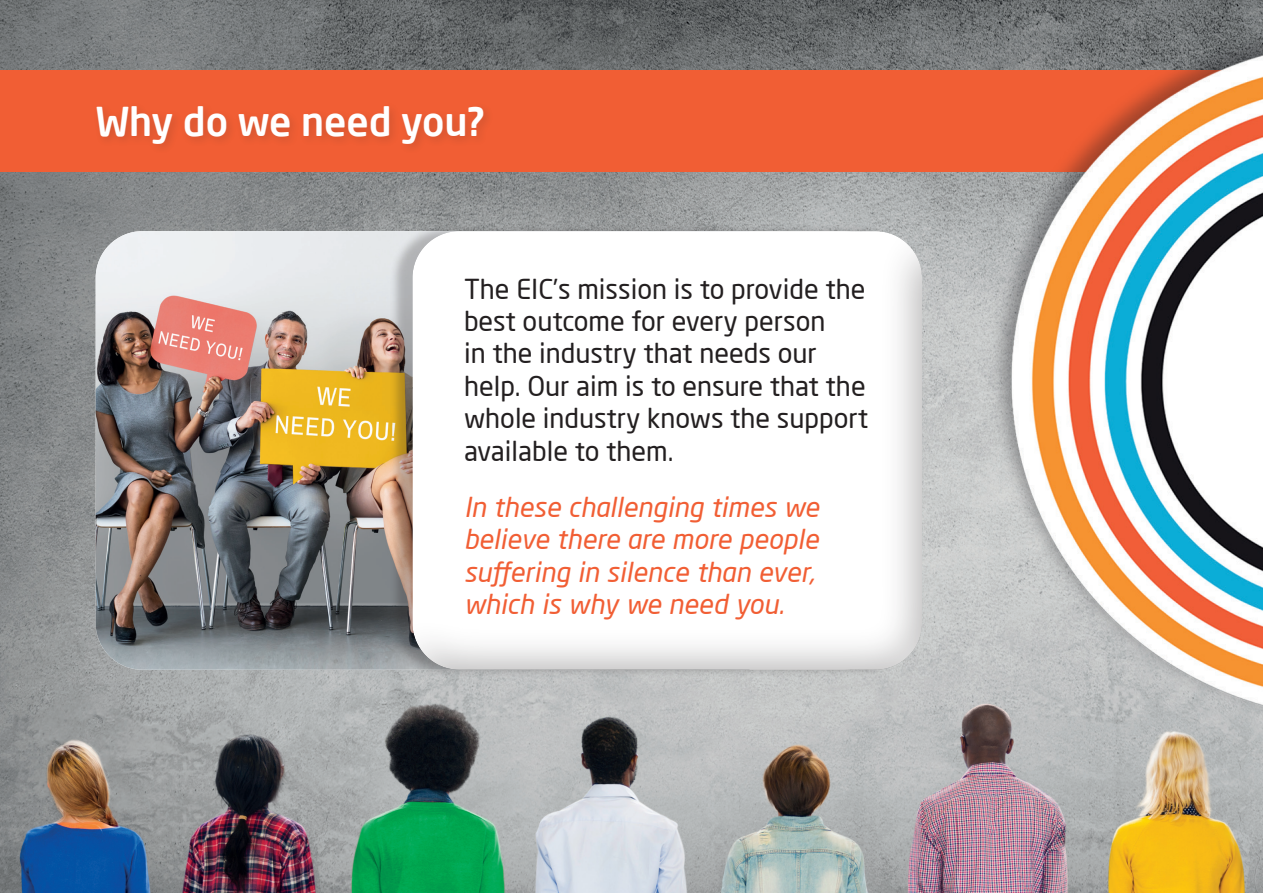
<style>
.page{position:relative;width:1263px;height:893px;background:#fff}
.page>*{position:absolute;margin:0;border:0;box-sizing:border-box;transform-origin:0 0}
.t1{font:500 39px "Neo Sans Pro";color:#fff}
.t2{font:27px/32.4px "Neo Sans Pro";color:#231f20}
.t3{font:italic 27px/32.4px "Neo Sans Pro";color:#f15e34}
</style>
<div class="page">
<img style="left:0;top:0;width:1263px;height:893px">
<img style="left:96px;top:231px;width:293px;height:439px">
<div style="left:389px;top:223px;width:526px;height:455px;background:#231f20;opacity:.26"></div>
<div style="left:412px;top:228px;width:510px;height:443px;background:#231f20;opacity:.31"></div>
<div style="left:0;top:70px;width:1263px;height:102px;background:#f15e34"></div>
<div style="left:92px;top:102px;width:402px;height:53px;background:#231f20;opacity:.16"></div>
<img style="left:908px;top:30px;width:355px;height:688px">
<h1 class="t1" style="left:96px;top:97px;width:390px">Why do we need you?</h1>
<p class="t2" style="left:464px;top:272px;width:406px">The EIC’s mission is to provide the best outcome for every person<br>in the industry that needs our help. Our aim is to ensure that the whole industry knows the support available to them.</p>
<p class="t3" style="left:464px;top:490px;width:357px">In these challenging times we believe there are more people suffering in silence than ever, which is why we need you.</p>
</div>
